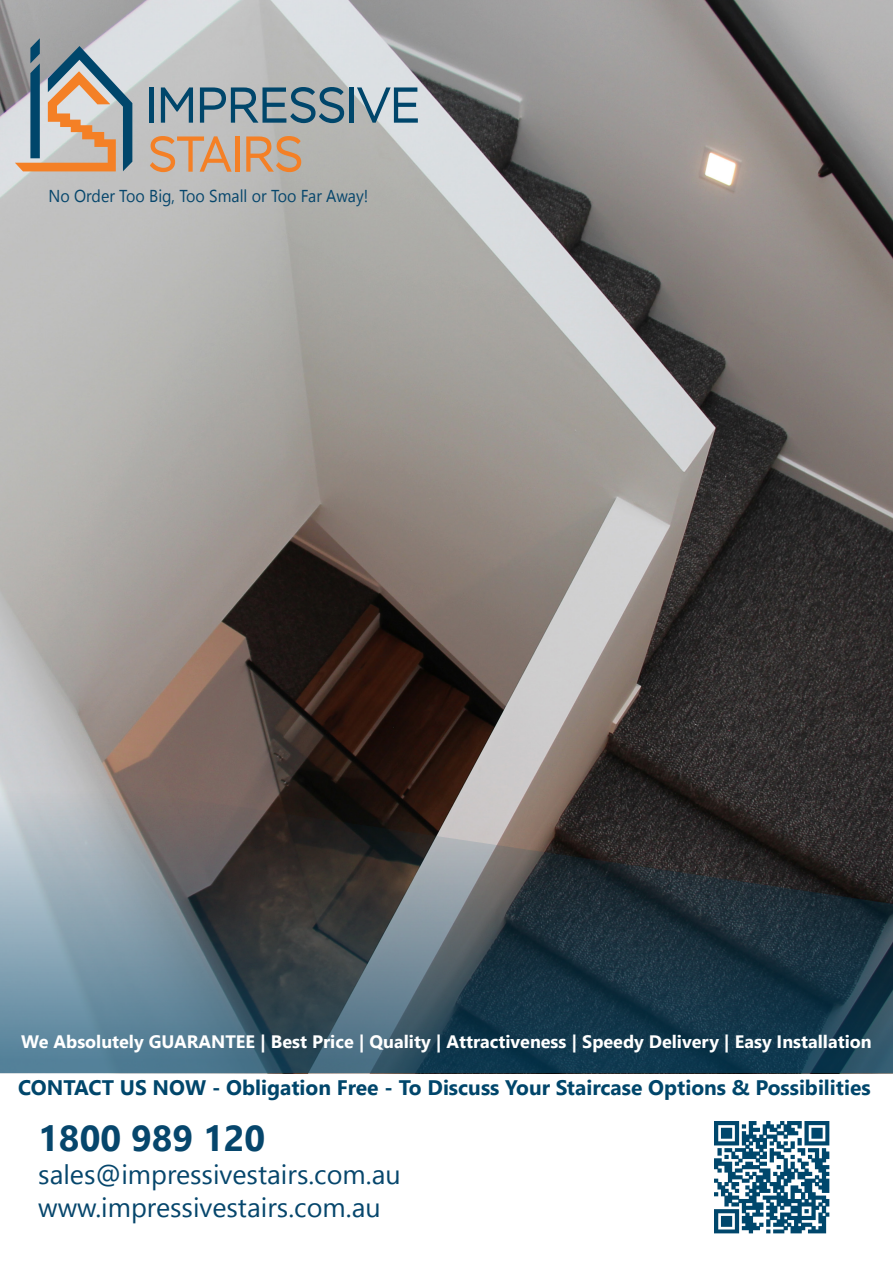
<style>
.page{position:relative;width:893px;height:1263px;background:#fff}
.page>*{position:absolute;margin:0;border:0;box-sizing:border-box;transform-origin:0 0}
.Inter_Regular{font:700 36px "Nirmala UI";color:#06466c}
.Inter_Regular-2{font:27px "Nirmala UI";color:#06466c}
.t1{font:700 21px "Nirmala UI";color:#00466b}
.t2{font:700 18px "Nirmala UI";color:#fff}
.t3{font:17.25px "Nirmala UI";color:#06466c;scale:.93 1}
</style>
<div class="page">
<img style="left:0;top:0;width:893px;height:771px">
<svg style="left:15px;top:38px;width:117px;height:133px;background:#aaa69f"></svg>
<hr style="left:150px;top:87px;width:4px;height:36px;background:#00466b">
<svg style="left:161px;top:87px;width:32px;height:36px"></svg>
<svg style="left:200px;top:87px;width:144px;height:36px;background:#768f9c"></svg>
<div style="left:349px;top:87px;width:5px;height:36px;background:#00466b"></div>
<svg style="left:357px;top:87px;width:61px;height:36px;background:#92abb8"></svg>
<svg style="left:150px;top:136px;width:82px;height:36px;background:#d0aa8d"></svg>
<hr style="left:235px;top:136px;width:4px;height:36px;background:#f48026">
<svg style="left:246px;top:136px;width:55px;height:36px;background:#cfa17c"></svg>
<svg style="left:0;top:771px;width:893px;height:302px;background:#45535b"></svg>
<img style="left:714px;top:1121px;width:115px;height:112px">
<p class="t3" style="left:48px;top:181px;width:345px">No Order Too Big, Too Small or Too Far Away!</p>
<p class="t2" style="left:21px;top:1027px;width:852px">We Absolutely GUARANTEE | Best Price | Quality | Attractiveness | Speedy Delivery | Easy Installation</p>
<p class="t1" style="left:18px;top:1071px;width:854px">CONTACT US NOW - Obligation Free - To Discuss Your Staircase Options &amp; Possibilities</p>
<p class="Inter_Regular" style="left:38px;top:1109px;width:228px">1800 989 120</p>
<p class="Inter_Regular-2" style="left:38px;top:1153px;width:364px">sales@impressivestairs.com.au</p>
<p class="Inter_Regular-2" style="left:38px;top:1186px;width:344px">www.impressivestairs.com.au</p>
</div>
